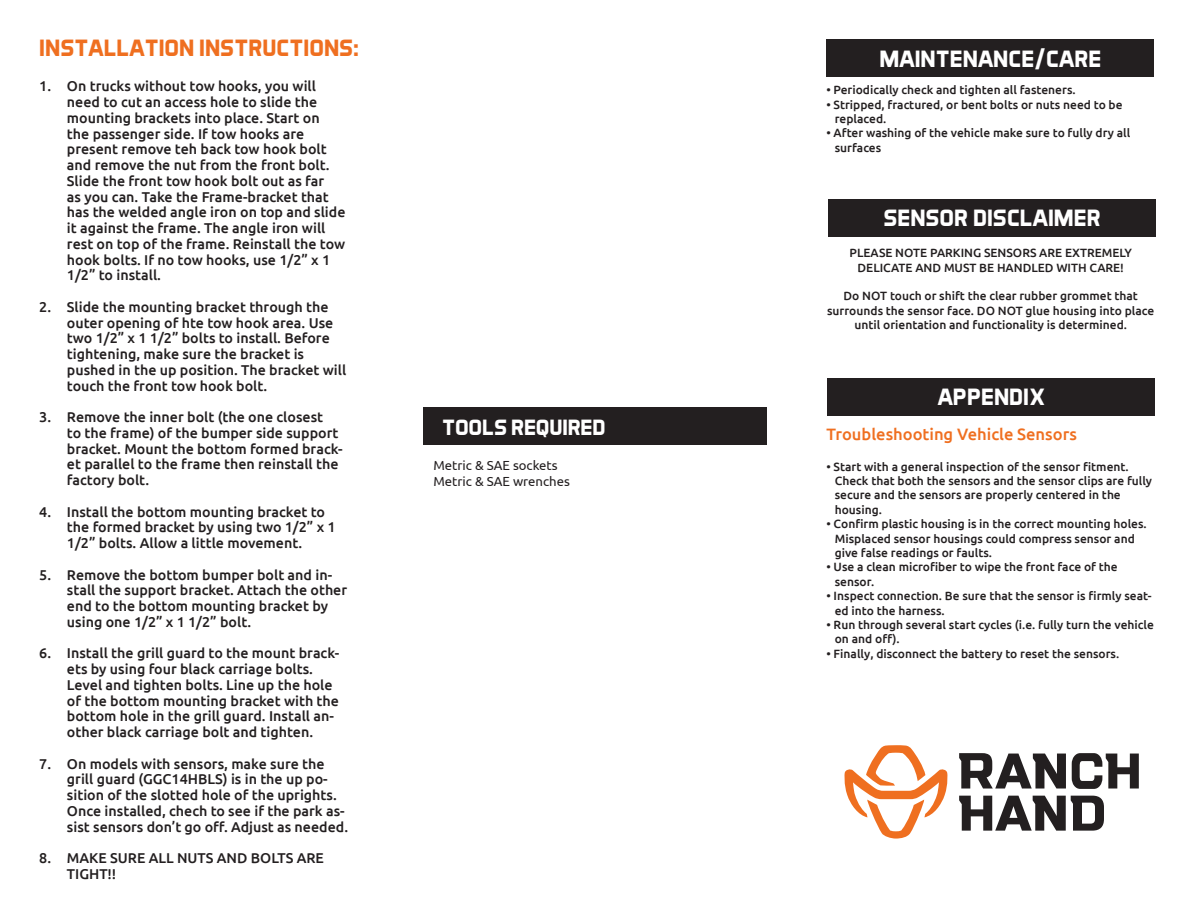
<style>
.page{position:relative;width:1188px;height:918px;background:#fff}
.page>*{position:absolute;margin:0;border:0;box-sizing:border-box;transform-origin:0 0}
.t1{font:700 24px "Aero Matics";color:#fff}
.t2{font:700 24px "Aero Matics Display";color:#ef6f20}
.t3{font:700 22.5px "Aero Matics";letter-spacing:-.01em;color:#fff}
.t4{font:500 16.5px "Ubuntu";color:#ef6f20}
.t5{font:500 14.25px/15.8px "Ubuntu";color:#231f20}
.t6{font:13.2px "Ubuntu";color:#231f20}
.t7{font:500 12px/14.4px "Ubuntu";color:#231f20;text-align:center}
</style>
<div class="page">
<div style="left:827px;top:378px;width:328px;height:38px;background:#231f20"></div>
<div style="left:826px;top:39px;width:328px;height:38px;background:#231f20"></div>
<div style="left:828px;top:199px;width:328px;height:37px;background:#231f20"></div>
<div style="left:424px;top:407px;width:343px;height:38px;background:#231f20"></div>
<svg style="left:959px;top:753px;width:107px;height:36px"></svg>
<svg style="left:1072px;top:753px;width:67px;height:36px"></svg>
<svg style="left:959px;top:796px;width:145px;height:35px"></svg>
<svg style="left:844px;top:745px;width:104px;height:94px"></svg>
<p class="t2" style="left:39px;top:34px;width:321px">INSTALLATION INSTRUCTIONS:</p>
<p class="t5" style="left:67px;top:78px;width:280px">On trucks without tow hooks, you will need to cut an access hole to slide the mounting brackets into place. Start on the passenger side. If tow hooks are present remove teh back tow hook bolt and remove the nut from the front bolt.<br>Slide the front tow hook bolt out as far<br>as you can. Take the Frame-bracket that has the welded angle iron on top and slide it against the frame. The angle iron will rest on top of the frame. Reinstall the tow hook bolts. If no tow hooks, use 1/2” x 1<br>1/2” to install.</p>
<p class="t5" style="left:67px;top:298px;width:281px">Slide the mounting bracket through the outer opening of hte tow hook area. Use two 1/2” x 1 1/2” bolts to install. Before tightening, make sure the bracket is pushed in the up position. The bracket will touch the front tow hook bolt.</p>
<p class="t5" style="left:67px;top:409px;width:277px">Remove the inner bolt (the one closest<br>to the frame) of the bumper side support bracket. Mount the bottom formed brack&shy;et parallel to the frame then reinstall the factory bolt.</p>
<p class="t5" style="left:67px;top:503px;width:270px">Install the bottom mounting bracket to the formed bracket by using two 1/2” x 1<br>1/2” bolts. Allow a little movement.</p>
<p class="t5" style="left:67px;top:566px;width:282px">Remove the bottom bumper bolt and in&shy;stall the support bracket. Attach the other end to the bottom mounting bracket by using one 1/2” x 1 1/2” bolt.</p>
<p class="t5" style="left:67px;top:645px;width:274px">Install the grill guard to the mount brack&shy;ets by using four black carriage bolts.<br>Level and tighten bolts. Line up the hole of the bottom mounting bracket with the bottom hole in the grill guard. Install an&shy;other black carriage bolt and tighten.</p>
<p class="t5" style="left:67px;top:755px;width:283px">On models with sensors, make sure the grill guard (GGC14HBLS) is in the up po&shy;sition of the slotted hole of the uprights.<br>Once installed, chech to see if the park as&shy;sist sensors don’t go off. Adjust as needed.</p>
<p class="t5" style="left:67px;top:850px;width:258px">MAKE SURE ALL NUTS AND BOLTS ARE<br>TIGHT!!</p>
<p class="t5" style="left:39px;top:78px;width:13px">1.</p>
<p class="t5" style="left:39px;top:298px;width:13px">2.</p>
<p class="t5" style="left:39px;top:409px;width:13px">3.</p>
<p class="t5" style="left:39px;top:503px;width:13px">4.</p>
<p class="t5" style="left:39px;top:566px;width:13px">5.</p>
<p class="t5" style="left:39px;top:645px;width:13px">6.</p>
<p class="t5" style="left:39px;top:755px;width:13px">7.</p>
<p class="t5" style="left:39px;top:850px;width:13px">8.</p>
<p class="t3" style="left:442px;top:414px;width:165px">TOOLS REQUIRED</p>
<p class="t6" style="left:433px;top:457px;width:126px">Metric &amp; SAE sockets</p>
<p class="t6" style="left:433px;top:474px;width:138px">Metric &amp; SAE wrenches</p>
<p class="t1" style="left:880px;top:44px;width:223px">MAINTENANCE/CARE</p>
<p class="t7" style="left:826px;top:82px;width:251px">• Periodically check and tighten all fasteners.</p>
<p class="t7" style="left:826px;top:97px;width:298px">• Stripped, fractured, or bent bolts or nuts need to be</p>
<p class="t7" style="left:835px;top:111px;width:53px">replaced.</p>
<p class="t7" style="left:826px;top:125px;width:305px">• After washing of the vehicle make sure to fully dry all</p>
<p class="t7" style="left:835px;top:140px;width:48px">surfaces</p>
<p class="t1" style="left:883px;top:204px;width:219px">SENSOR DISCLAIMER</p>
<p class="t7" style="left:850px;top:245px;width:284px">PLEASE NOTE PARKING SENSORS ARE EXTREMELY</p>
<p class="t7" style="left:858px;top:260px;width:268px">DELICATE AND MUST BE HANDLED WITH CARE!</p>
<p class="t7" style="left:827px;top:289px;width:329px">Do NOT touch or shift the clear rubber grommet that surrounds the sensor face. DO NOT glue housing into place until orientation and functionality is determined.</p>
<p class="t1" style="left:938px;top:382px;width:109px">APPENDIX</p>
<p class="t4" style="left:826px;top:424px;width:252px">Troubleshooting Vehicle Sensors</p>
<p class="t7" style="left:826px;top:459px;width:304px">• Start with a general inspection of the sensor fitment.</p>
<p class="t7" style="left:835px;top:473px;width:319px">Check that both the sensors and the sensor clips are fully</p>
<p class="t7" style="left:835px;top:488px;width:288px">secure and the sensors are properly centered in the</p>
<p class="t7" style="left:835px;top:502px;width:49px">housing.</p>
<p class="t7" style="left:826px;top:516px;width:322px">• Confirm plastic housing is in the correct mounting holes.</p>
<p class="t7" style="left:835px;top:531px;width:302px">Misplaced sensor housings could compress sensor and</p>
<p class="t7" style="left:835px;top:545px;width:159px">give false readings or faults.</p>
<p class="t7" style="left:826px;top:560px;width:293px">• Use a clean microfiber to wipe the front face of the</p>
<p class="t7" style="left:835px;top:574px;width:41px">sensor.</p>
<p class="t7" style="left:826px;top:588px;width:327px">• Inspect connection. Be sure that the sensor is firmly seat-</p>
<p class="t7" style="left:835px;top:603px;width:111px">ed into the harness.</p>
<p class="t7" style="left:826px;top:617px;width:329px">• Run through several start cycles (i.e. fully turn the vehicle</p>
<p class="t7" style="left:835px;top:632px;width:66px">on and off).</p>
<p class="t7" style="left:826px;top:646px;width:294px">• Finally, disconnect the battery to reset the sensors.</p>
</div>
